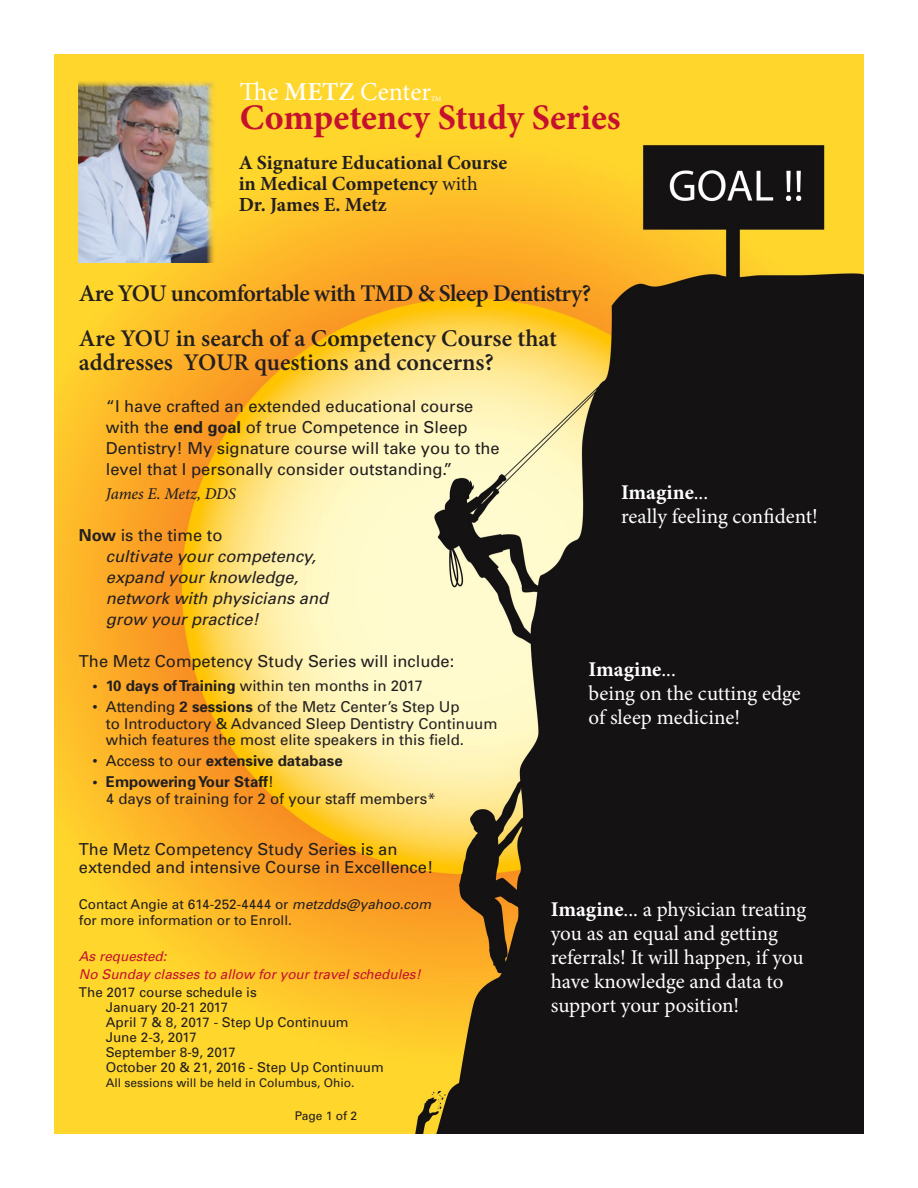
<style>
.page{position:relative;width:918px;height:1188px;background:#fff}
.page>*{position:absolute;margin:0;border:0;box-sizing:border-box;transform-origin:0 0}
.t1{font:700 36px "Minion Pro";color:#c6112e}
.t2{font:25.95px "Minion Pro";color:#fff}
.t3{font:600 24px/24px "Minion Pro";letter-spacing:-.01em;color:#231f20}
.t4{font:21px/24px "Minion Pro";color:#fff}
.t5{font:700 21px "Minion Pro";color:#fff}
.t6{font:700 20.1px/21px "Minion Pro";color:#231f20}
.t7{font:16.5px/21px "Univers";color:#231f20}
.t8{font:italic 16.5px "Univers";color:#231f20}
.t9{font:italic 500 16.5px "Minion Pro";letter-spacing:-.005em;color:#231f20}
.t10{font:15px/16.5px "Univers";color:#231f20}
.t11{font:700 15px "Univers";color:#231f20}
.t12{font:13.5px/16.5px "Univers";color:#231f20}
.t13{font:italic 13.5px "Univers";color:#c6112e}
.t14{font:12px "Univers";color:#231f20}
.t15{font:500 6.9px "Minion Pro";color:#fff}
.s1{font-weight:600}
.s2{font-weight:400}
.s3{font-weight:700}
.s4{font-style:italic}
</style>
<div class="page">
<img style="left:54px;top:54px;width:810px;height:1080px">
<img style="left:79px;top:80px;width:137px;height:182px">
<p class="t2" style="left:240px;top:74px;width:193px">The <span class="s1">METZ</span> Center</p>
<p class="t15" style="left:431px;top:94px;width:12px">TM</p>
<p class="t1" style="left:240px;top:92px;width:383px">Competency Study Series</p>
<p class="t6" style="left:239px;top:152px;width:270px">A Signature Educational Course in Medical Competency <span class="s2">with<br></span>Dr. James E. Metz</p>
<p class="t3" style="left:79px;top:281px;width:514px">Are YOU uncomfortable with TMD &amp; Sleep Dentistry?</p>
<p class="t3" style="left:79px;top:326px;width:480px">Are YOU in search of a Competency Course that addresses YOUR questions and concerns?</p>
<p class="t7" style="left:106px;top:396px;width:369px">“I have crafted an extended educational course</p>
<p class="t7" style="left:106px;top:417px;width:395px">with the <span class="s3">end goal</span> of true Competence in Sleep<br>Dentistry! My signature course will take you to the level that I personally consider outstanding.”</p>
<p class="t9" style="left:106px;top:483px;width:131px">James E. Metz, DDS</p>
<p class="t7" style="left:79px;top:525px;width:145px"><span class="s3">Now</span> is the time to</p>
<p class="t8" style="left:106px;top:546px;width:212px">cultivate your competency,</p>
<p class="t8" style="left:106px;top:567px;width:194px">expand your knowledge,</p>
<p class="t8" style="left:106px;top:588px;width:224px">network with physicians and</p>
<p class="t8" style="left:106px;top:609px;width:155px">grow your practice!</p>
<p class="t7" style="left:79px;top:651px;width:377px">The Metz Competency Study Series will include:</p>
<p class="t10" style="left:92px;top:677px;width:332px"><span class="s3">• 10 days of Training</span> within ten months in 2017</p>
<p class="t10" style="left:106px;top:698px;width:393px;text-indent:-13px">• Attending <span class="s3">2 sessions</span> of the Metz Center’s Step Up<br>to Introductory &amp; Advanced Sleep Dentistry Continuum which features the most elite speakers in this field.</p>
<p class="t11" style="left:92px;top:751px;width:252px"><span class="s2">• Access to our</span> extensive database</p>
<p class="t10" style="left:106px;top:773px;width:331px;text-indent:-13px"><span class="s3">• Empowering Your Staff</span>!<br>4 days of training for 2 of your staff members*</p>
<p class="t7" style="left:79px;top:838px;width:320px">The Metz Competency Study Series is an</p>
<p class="t7" style="left:79px;top:856px;width:356px">extended and intensive Course in Excellence!</p>
<p class="t12" style="left:79px;top:896px;width:354px">Contact Angie at 614-252-4444 or <span class="s4">metzdds@yahoo.com </span>for more information or to Enroll.</p>
<p class="t13" style="left:79px;top:948px;width:89px">As requested:</p>
<p class="t13" style="left:79px;top:966px;width:344px">No Sunday classes to allow for your travel schedules!</p>
<p class="t12" style="left:79px;top:984px;width:179px">The 2017 course schedule is</p>
<p class="t12" style="left:106px;top:999px;width:124px">January 20-21 2017</p>
<p class="t12" style="left:106px;top:1014px;width:244px">April 7 &amp; 8, 2017 - Step Up Continuum</p>
<p class="t12" style="left:106px;top:1029px;width:93px">June 2-3, 2017</p>
<p class="t12" style="left:106px;top:1044px;width:132px">September 8-9, 2017</p>
<p class="t12" style="left:106px;top:1059px;width:280px">October 20 &amp; 21, 2016 - Step Up Continuum</p>
<p class="t14" style="left:106px;top:1076px;width:250px">All sessions will be held in Columbus, Ohio.</p>
<p class="t14" style="left:295px;top:1109px;width:64px">Page 1 of 2</p>
<p class="t5" style="left:621px;top:478px;width:89px">Imagine<span class="s2">...</span></p>
<p class="t4" style="left:621px;top:505px;width:199px">really feeling confident!</p>
<p class="t5" style="left:589px;top:655px;width:89px">Imagine<span class="s2">...</span></p>
<p class="t4" style="left:589px;top:682px;width:214px">being on the cutting edge of sleep medicine!</p>
<p class="t4" style="left:551px;top:897px;width:257px"><span class="s3">Imagine</span>... a physician treating you as an equal and getting referrals! It will happen, if you have knowledge and data to support your position!</p>
</div>
